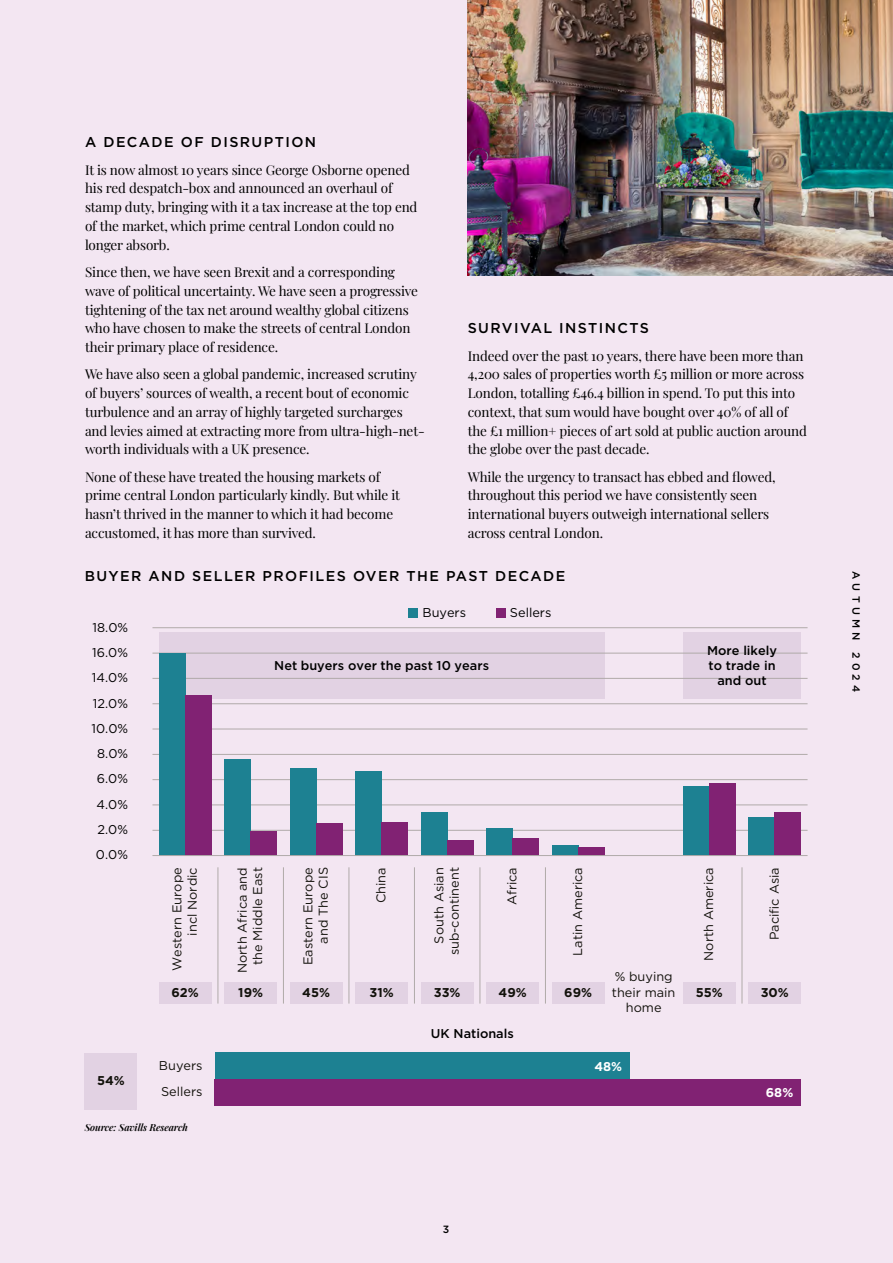
<style>
.page{position:relative;width:893px;height:1263px;background:#f3e6f2}
.page>*{position:absolute;margin:0;border:0;box-sizing:border-box;transform-origin:0 0}
.t1{font:500 14.25px "Gotham";letter-spacing:.1em;color:#000}
.t2{font:13.5px/18.8px "Playfair Display";letter-spacing:-.01em;color:#000}
.t3{font:12.75px/15.3px "Gotham";color:#12110b;text-align:right}
.t4{font:500 12.75px/15.3px "Gotham";color:#000;text-align:center}
.t5{font:12.75px "Gotham";letter-spacing:.005em;color:#000}
.t6{font:700 12.75px "Gotham";color:#12110b}
.t7{font:700 12.75px "Gotham";color:#fff}
.t8{font:500 10.5px "Gotham";letter-spacing:.4em;color:#000}
.t9{font:italic 9.75px "Playfair Display";letter-spacing:-.01em;color:#000}
</style>
<div class="page">
<img style="left:468px;top:0;width:425px;height:275px">
<div style="left:683px;top:632px;width:118px;height:67px;background:#e2d2e3"></div>
<div style="left:159px;top:632px;width:445px;height:67px;background:#e2d2e3"></div>
<hr style="left:152px;top:830px;width:655px;height:1px;background:#b0aaa9">
<hr style="left:152px;top:805px;width:655px;height:1px;background:#b0aaa9">
<hr style="left:152px;top:779px;width:655px;height:1px;background:#b0aaa9">
<hr style="left:152px;top:754px;width:655px;height:1px;background:#b0aaa9">
<hr style="left:152px;top:729px;width:655px;height:1px;background:#b0aaa9">
<hr style="left:152px;top:703px;width:655px;height:1px;background:#b0aaa9">
<hr style="left:152px;top:678px;width:655px;height:1px;background:#b0aaa9">
<hr style="left:152px;top:653px;width:655px;height:1px;background:#b0aaa9">
<hr style="left:152px;top:627px;width:655px;height:1px;background:#b0aaa9">
<div style="left:159px;top:653px;width:26px;height:202px;background:#1d8192"></div>
<div style="left:185px;top:694px;width:26px;height:161px;background:#812273"></div>
<div style="left:224px;top:759px;width:27px;height:96px;background:#1d8192"></div>
<div style="left:251px;top:831px;width:26px;height:24px;background:#812273"></div>
<div style="left:290px;top:768px;width:26px;height:87px;background:#1d8192"></div>
<div style="left:316px;top:823px;width:26px;height:32px;background:#812273"></div>
<div style="left:355px;top:771px;width:27px;height:84px;background:#1d8192"></div>
<div style="left:382px;top:822px;width:26px;height:33px;background:#812273"></div>
<div style="left:421px;top:812px;width:26px;height:43px;background:#1d8192"></div>
<div style="left:447px;top:840px;width:26px;height:15px;background:#812273"></div>
<div style="left:487px;top:828px;width:26px;height:27px;background:#1d8192"></div>
<div style="left:513px;top:838px;width:26px;height:17px;background:#812273"></div>
<div style="left:552px;top:845px;width:26px;height:10px;background:#1d8192"></div>
<div style="left:578px;top:847px;width:26px;height:8px;background:#812273"></div>
<div style="left:683px;top:786px;width:26px;height:69px;background:#1d8192"></div>
<div style="left:709px;top:783px;width:26px;height:72px;background:#812273"></div>
<div style="left:749px;top:817px;width:26px;height:38px;background:#1d8192"></div>
<div style="left:775px;top:812px;width:26px;height:43px;background:#812273"></div>
<hr style="left:152px;top:855px;width:655px;height:1px;background:#b0aaa9">
<div style="left:159px;top:982px;width:52px;height:21px;background:#e2d2e3"></div>
<div style="left:85px;top:1053px;width:52px;height:56px;background:#e2d2e3"></div>
<div style="left:224px;top:982px;width:53px;height:21px;background:#e2d2e3"></div>
<div style="left:290px;top:982px;width:52px;height:21px;background:#e2d2e3"></div>
<div style="left:355px;top:982px;width:53px;height:21px;background:#e2d2e3"></div>
<div style="left:421px;top:982px;width:52px;height:21px;background:#e2d2e3"></div>
<div style="left:486px;top:982px;width:53px;height:21px;background:#e2d2e3"></div>
<div style="left:552px;top:982px;width:52px;height:21px;background:#e2d2e3"></div>
<div style="left:683px;top:982px;width:52px;height:21px;background:#e2d2e3"></div>
<div style="left:748px;top:982px;width:53px;height:21px;background:#e2d2e3"></div>
<div style="left:409px;top:608px;width:9px;height:10px;background:#1d8192"></div>
<div style="left:496px;top:608px;width:10px;height:10px;background:#812273"></div>
<hr style="left:218px;top:867px;width:1px;height:136px;background:#b0aaa9">
<hr style="left:283px;top:867px;width:1px;height:136px;background:#b0aaa9">
<hr style="left:349px;top:867px;width:1px;height:136px;background:#b0aaa9">
<hr style="left:414px;top:867px;width:1px;height:136px;background:#b0aaa9">
<hr style="left:480px;top:867px;width:1px;height:136px;background:#b0aaa9">
<hr style="left:545px;top:867px;width:1px;height:136px;background:#b0aaa9">
<hr style="left:742px;top:867px;width:1px;height:136px;background:#b0aaa9">
<div style="left:215px;top:1079px;width:586px;height:26px;background:#812273"></div>
<div style="left:215px;top:1053px;width:414px;height:26px;background:#1d8192"></div>
<p class="t1" style="left:85px;top:133px;width:233px">A DECADE OF DISRUPTION</p>
<p class="t2" style="left:85px;top:159px;width:334px">It is now almost 10 years since George Osborne opened his red despatch-box and announced an overhaul of stamp duty, bringing with it a tax increase at the top end of the market, which prime central London could no longer absorb.</p>
<p class="t2" style="left:85px;top:261px;width:335px">Since then, we have seen Brexit and a corresponding wave of political uncertainty. We have seen a progressive tightening of the tax net around wealthy global citizens who have chosen to make the streets of central London their primary place of residence.</p>
<p class="t2" style="left:85px;top:364px;width:341px">We have also seen a global pandemic, increased scrutiny of buyers’ sources of wealth, a recent bout of economic turbulence and an array of highly targeted surcharges and levies aimed at extracting more from ultra-high-net&shy;worth individuals with a UK presence.</p>
<p class="t2" style="left:85px;top:466px;width:316px">None of these have treated the housing markets of prime central London particularly kindly. But while it hasn’t thrived in the manner to which it had become accustomed, it has more than survived.</p>
<p class="t1" style="left:468px;top:319px;width:183px">SURVIVAL INSTINCTS</p>
<p class="t2" style="left:468px;top:345px;width:341px">Indeed over the past 10 years, there have been more than 4,200 sales of properties worth £5 million or more across London, totalling £46.4 billion in spend. To put this into context, that sum would have bought over 40% of all of the £1 million+ pieces of art sold at public auction around the globe over the past decade.</p>
<p class="t2" style="left:468px;top:466px;width:309px">While the urgency to transact has ebbed and flowed, throughout this period we have consistently seen international buyers outweigh international sellers across central London.</p>
<p class="t1" style="left:85px;top:567px;width:482px">BUYER AND SELLER PROFILES OVER THE PAST DECADE</p>
<p class="t5" style="left:93px;top:619px;width:37px">18.0%</p>
<p class="t5" style="left:92px;top:644px;width:37px">16.0%</p>
<p class="t5" style="left:92px;top:669px;width:38px">14.0%</p>
<p class="t5" style="left:93px;top:695px;width:37px">12.0%</p>
<p class="t5" style="left:91px;top:720px;width:38px">10.0%</p>
<p class="t5" style="left:97px;top:745px;width:32px">8.0%</p>
<p class="t5" style="left:97px;top:771px;width:33px">6.0%</p>
<p class="t5" style="left:97px;top:796px;width:33px">4.0%</p>
<p class="t5" style="left:97px;top:821px;width:32px">2.0%</p>
<p class="t5" style="left:96px;top:847px;width:34px">0.0%</p>
<p class="t6" style="left:97px;top:1071px;width:29px">54%</p>
<p class="t5" style="left:423px;top:605px;width:45px">Buyers</p>
<p class="t5" style="left:510px;top:605px;width:43px">Sellers</p>
<p class="t4" style="left:274px;top:658px;width:216px">Net buyers over the past 10 years</p>
<p class="t4" style="left:707px;top:642px;width:71px">More likely to trade in and out</p>
<p class="t3" style="left:169px;top:971px;width:105px;rotate:-90deg">Western Europe incl Nordic</p>
<p class="t6" style="left:172px;top:984px;width:29px">62%</p>
<p class="t3" style="left:234px;top:973px;width:107px;rotate:-90deg">North Africa and the Middle East</p>
<p class="t3" style="left:300px;top:965px;width:99px;rotate:-90deg">Eastern Europe and The CIS</p>
<p class="t3" style="left:373px;top:903px;width:37px;rotate:-90deg">China</p>
<p class="t3" style="left:431px;top:955px;width:90px;rotate:-90deg">South Asian sub-continent</p>
<p class="t3" style="left:570px;top:955px;width:90px;rotate:-90deg">Latin America</p>
<p class="t3" style="left:504px;top:905px;width:39px;rotate:-90deg">Africa</p>
<p class="t3" style="left:701px;top:960px;width:95px;rotate:-90deg">North America</p>
<p class="t3" style="left:766px;top:940px;width:74px;rotate:-90deg">Pacific Asia</p>
<p class="t3" style="left:612px;top:969px;width:65px;text-align:center">% buying their main home</p>
<p class="t6" style="left:238px;top:984px;width:26px">19%</p>
<p class="t6" style="left:302px;top:984px;width:29px">45%</p>
<p class="t6" style="left:370px;top:984px;width:26px">31%</p>
<p class="t6" style="left:434px;top:984px;width:28px">33%</p>
<p class="t6" style="left:499px;top:984px;width:30px">49%</p>
<p class="t6" style="left:564px;top:984px;width:29px">69%</p>
<p class="t6" style="left:696px;top:984px;width:29px">55%</p>
<p class="t6" style="left:761px;top:984px;width:30px">30%</p>
<p class="t4" style="left:431px;top:1025px;width:84px">UK Nationals</p>
<p class="t3" style="left:159px;top:1052px;width:45px;line-height:26.2px;text-align:left">Buyers<br>Sellers</p>
<p class="t7" style="left:594px;top:1058px;width:29px">48%</p>
<p class="t7" style="left:766px;top:1084px;width:29px">68%</p>
<p class="t9" style="left:85px;top:1119px;width:105px">Source: Savills Research</p>
<p class="t8" style="left:443px;top:1223px;width:8px">3</p>
<p class="t8" style="left:863px;top:571px;width:122px;rotate:90deg">AUTUMN 2024</p>
</div>
